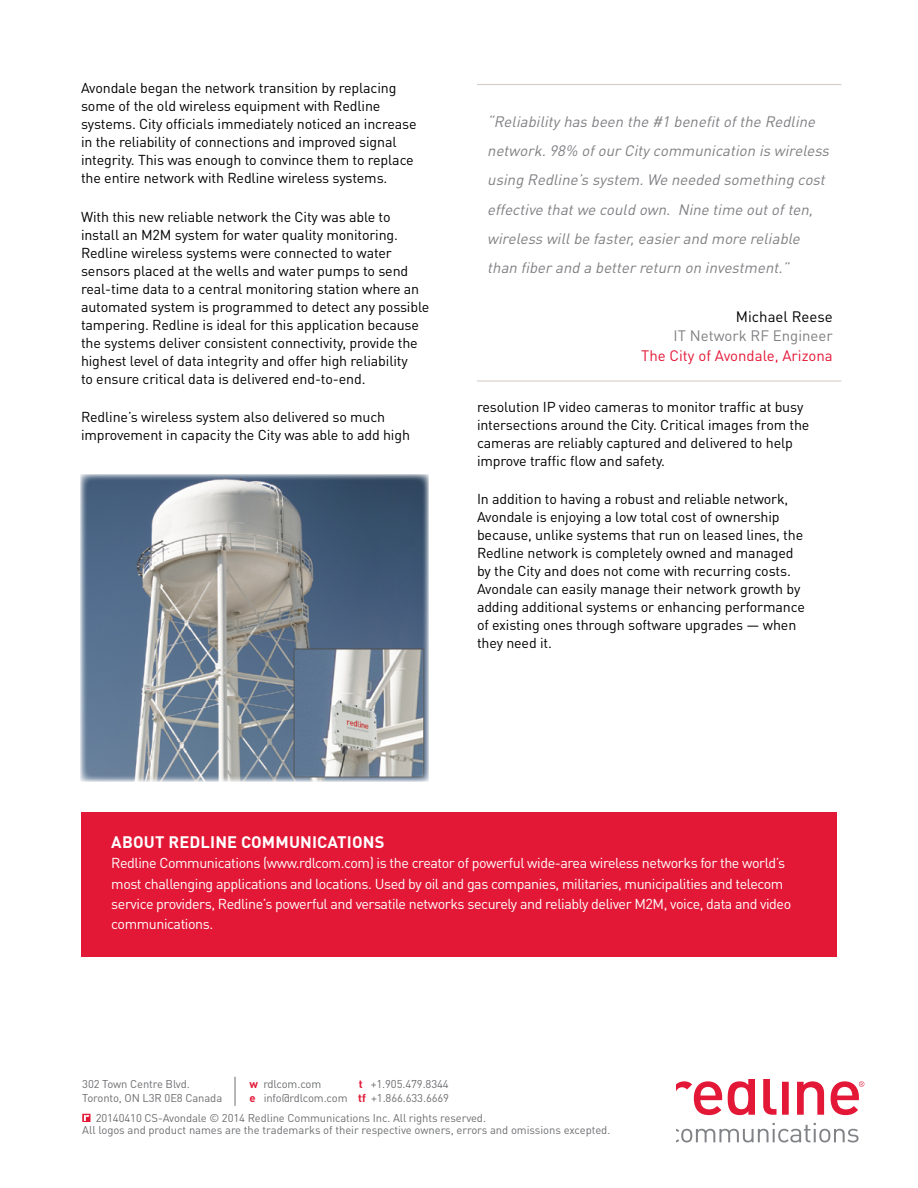
<style>
.page{position:relative;width:918px;height:1188px;background:#fff}
.page>*{position:absolute;margin:0;border:0;box-sizing:border-box;transform-origin:0 0}
.t1{font:700 16.5px "DIN Pro";letter-spacing:.01em;color:#fff}
.t2{font:italic 15px/29.2px "DIN Pro";color:#807f83}
.t3{font:15px "DIN Pro";color:#e31837}
.t4{font:15px "DIN Pro";color:#807f83}
.t5{font:15px "DIN Pro";color:#000}
.Body{font:14.25px/18px "DIN Pro";letter-spacing:-.01em;color:#000}
.t6{font:14.25px/20.2px "DIN Pro";letter-spacing:-.03em;color:#fff}
.Footer_Contact{font:11.25px/13.5px "DIN Pro";letter-spacing:-.01em;color:#6d6e71}
.s1{font-weight:700;color:#e31837}
</style>
<div class="page">
<hr style="left:477px;top:84px;width:365px;height:1px;background:#d8cfc6">
<hr style="left:477px;top:380px;width:365px;height:2px;background:#d8cfc6">
<img style="left:81px;top:474px;width:348px;height:308px">
<div style="left:81px;top:812px;width:756px;height:145px;background:#e31837"></div>
<svg style="left:677px;top:1123px;width:182px;height:19px"></svg>
<svg style="left:677px;top:1081px;width:45px;height:34px"></svg>
<svg style="left:728px;top:1079px;width:27px;height:36px"></svg>
<svg style="left:763px;top:1079px;width:26px;height:36px"></svg>
<svg style="left:797px;top:1081px;width:27px;height:34px"></svg>
<svg style="left:831px;top:1081px;width:33px;height:34px"></svg>
<svg style="left:235px;top:1077px;width:1px;height:29px"></svg>
<svg style="left:82px;top:1114px;width:9px;height:8px"></svg>
<svg style="left:84px;top:1115px;width:5px;height:6px"></svg>
<p class="Body" style="left:81px;top:79px;width:337px">Avondale began the network transition by replacing some of the old wireless equipment with Redline systems. City officials immediately noticed an increase in the reliability of connections and improved signal integrity. This was enough to convince them to replace the entire network with Redline wireless systems.</p>
<p class="Body" style="left:81px;top:207px;width:350px">With this new reliable network the City was able to install an M2M system for water quality monitoring.<br>Redline wireless systems were connected to water sensors placed at the wells and water pumps to send real-time data to a central monitoring station where an automated system is programmed to detect any possible tampering. Redline is ideal for this application because the systems deliver consistent connectivity, provide the highest level of data integrity and offer high reliability<br>to ensure critical data is delivered end-to-end.</p>
<p class="Body" style="left:81px;top:407px;width:331px">Redline’s wireless system also delivered so much improvement in capacity the City was able to add high</p>
<p class="Body" style="left:477px;top:397px;width:334px">resolution IP video cameras to monitor traffic at busy intersections around the City. Critical images from the cameras are reliably captured and delivered to help improve traffic flow and safety.</p>
<p class="Body" style="left:477px;top:489px;width:329px">In addition to having a robust and reliable network, Avondale is enjoying a low total cost of ownership because, unlike systems that run on leased lines, the Redline network is completely owned and managed by the City and does not come with recurring costs.<br>Avondale can easily manage their network growth by adding additional systems or enhancing performance of existing ones through software upgrades — when they need it.</p>
<p class="t2" style="left:487px;top:106px;width:343px">“Reliability has been the #1 benefit of the Redline network. 98% of our City communication is wireless using Redline’s system. We needed something cost effective that we could own. Nine time out of ten, wireless will be faster, easier and more reliable than fiber and a better return on investment.”</p>
<p class="t5" style="left:736px;top:307px;width:98px">Michael Reese</p>
<p class="t4" style="left:674px;top:326px;width:161px">IT Network RF Engineer</p>
<p class="t3" style="left:641px;top:346px;width:193px">The City of Avondale, Arizona</p>
<p class="t1" style="left:111px;top:831px;width:275px">ABOUT REDLINE COMMUNICATIONS</p>
<p class="t6" style="left:111px;top:853px;width:682px">Redline Communications (www.rdlcom.com) is the creator of powerful wide-area wireless networks for the world’s most challenging applications and locations. Used by oil and gas companies, militaries, municipalities and telecom service providers, Redline’s powerful and versatile networks securely and reliably deliver M2M, voice, data and video communications.</p>
<p class="Footer_Contact" style="left:82px;top:1077px;width:141px">302 Town Centre Blvd.<br>Toronto, ON L3R 0E8 Canada</p>
<p class="Footer_Contact" style="left:250px;top:1077px;width:73px"><span class="s1">w</span> rdlcom.com</p>
<p class="Footer_Contact" style="left:250px;top:1077px;width:201px;text-align:right"><span class="s1">t</span> +1.905.479.8344<br><span class="s1">e</span> info@rdlcom.com <span class="s1">tf</span> +1.866.633.6669</p>
<p class="Footer_Contact" style="left:82px;top:1112px;width:530px;line-height:12px;text-indent:13px">20140410 CS-Avondale © 2014 Redline Communications Inc. All rights reserved.<br>All logos and product names are the trademarks of their respective owners, errors and omissions excepted.</p>
</div>
